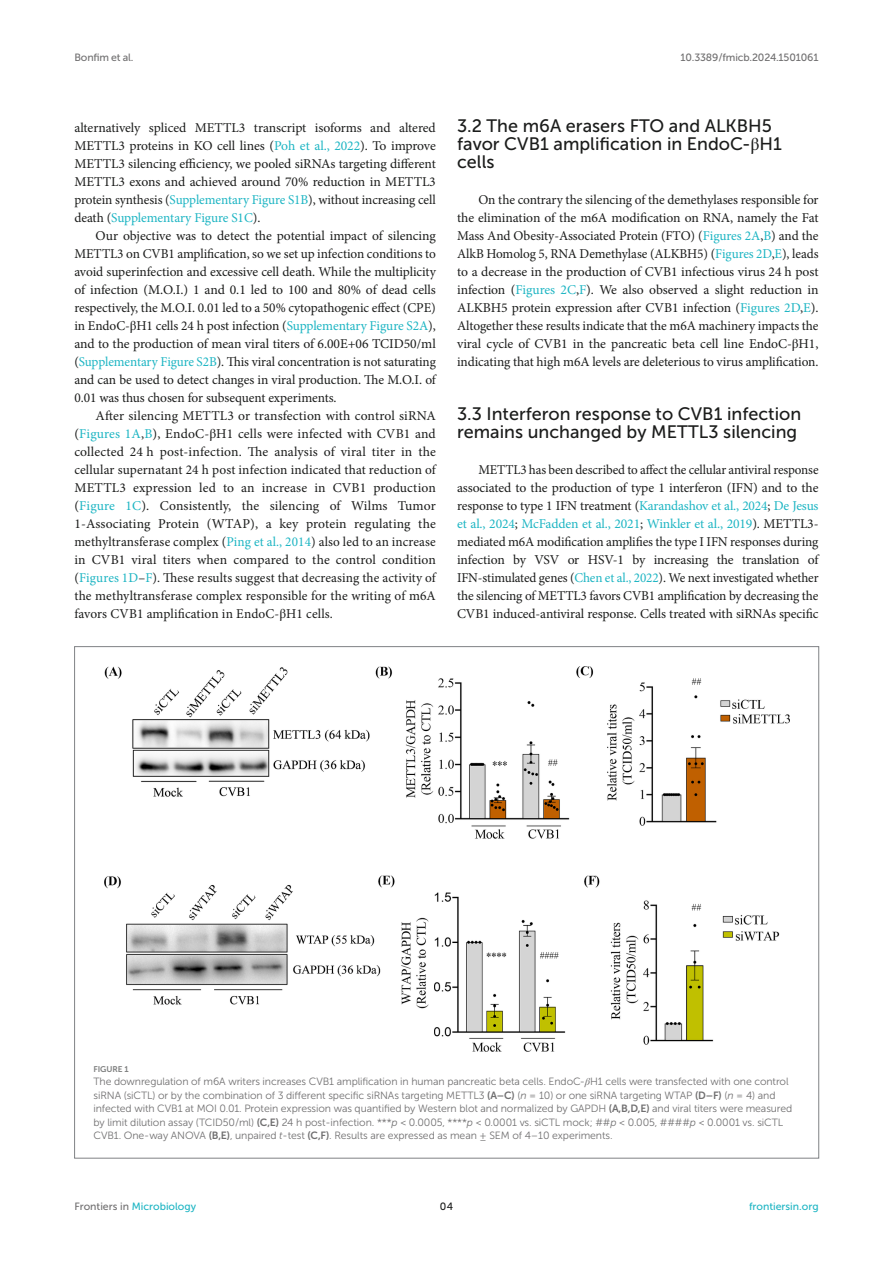
<style>
.page{position:relative;width:893px;height:1263px;background:#fff}
.page>*{position:absolute;margin:0;border:0;box-sizing:border-box;transform-origin:0 0}
.HEAD_2{font:18px/18px "Museo Sans 500";color:#1b1c1b}
.TEXT{font:13.5px/18px "Minion Pro";letter-spacing:-.005em;color:#1b1c1b;text-align:justify}
.FIG_LEG{font:10.5px/13.5px "Museo Sans 300";letter-spacing:-.01em;color:#706f70}
.t1{font:10.5px "Museo Sans 500";color:#1db5c3}
.t2{font:10.5px "Museo Sans 500";letter-spacing:-.015em;color:#706f70}
.t3{font:10.5px "Museo Sans 500";color:#1b1c1b}
.FIG_HD{font:8.25px "Museo Sans 700";letter-spacing:-.01em;color:#7e7f7f}
.s1{color:#1db5c3}
.s2{font-family:"STIX General"}
.s3{font-family:"STIX General";font-style:italic}
.s4{font-family:"Museo Sans 700"}
.s5{font-style:italic}
.s6{color:#706f70}
</style>
<div class="page">
<img style="left:104px;top:666px;width:686px;height:386px">
<p class="t2" style="left:74px;top:51px;width:61px">Bonfim et al.</p>
<p class="t2" style="left:681px;top:51px;width:139px">10.3389/fmicb.2024.1501061</p>
<p class="TEXT" style="left:74px;top:119px;width:363px">alternatively spliced METTL3 transcript isoforms and altered METTL3 proteins in KO cell lines (<span class="s1">Poh et al., 2022</span>). To improve METTL3 silencing efficiency, we pooled siRNAs targeting different METTL3 exons and achieved around 70% reduction in METTL3 protein synthesis (<span class="s1">Supplementary Figure S1B</span>), without increasing cell death (<span class="s1">Supplementary Figure S1C</span>).</p>
<p class="TEXT" style="left:74px;top:227px;width:363px;text-indent:21px">Our objective was to detect the potential impact of silencing METTL3 on CVB1 amplification, so we set up infection conditions to avoid superinfection and excessive cell death. While the multiplicity of infection (M.O.I.) 1 and 0.1 led to 100 and 80% of dead cells respectively, the M.O.I. 0.01 led to a 50% cytopathogenic effect (CPE) in EndoC-<span class="s2">β</span>H1 cells 24 h post infection (<span class="s1">Supplementary Figure S2A</span>), and to the production of mean viral titers of 6.00E+06 TCID50/ml (<span class="s1">Supplementary Figure S2B</span>). This viral concentration is not saturating and can be used to detect changes in viral production. The M.O.I. of 0.01 was thus chosen for subsequent experiments.</p>
<p class="TEXT" style="left:74px;top:407px;width:363px;text-indent:21px">After silencing METTL3 or transfection with control siRNA (<span class="s1">Figures 1A</span>,<span class="s1">B</span>), EndoC-<span class="s2">β</span>H1 cells were infected with CVB1 and collected 24 h post-infection. The analysis of viral titer in the cellular supernatant 24 h post infection indicated that reduction of METTL3 expression led to an increase in CVB1 production (<span class="s1">Figure 1C</span>). Consistently, the silencing of Wilms Tumor 1-Associating Protein (WTAP), a key protein regulating the methyltransferase complex (<span class="s1">Ping et al., 2014</span>) also led to an increase in CVB1 viral titers when compared to the control condition (<span class="s1">Figures 1D</span>–<span class="s1">F</span>). These results suggest that decreasing the activity of the methyltransferase complex responsible for the writing of m6A favors CVB1 amplification in EndoC-<span class="s2">β</span>H1 cells.</p>
<p class="HEAD_2" style="left:457px;top:117px;width:326px">3.2 The m6A erasers FTO and ALKBH5 favor CVB1 amplification in EndoC-<span class="s2">β</span>H1 cells</p>
<p class="TEXT" style="left:457px;top:191px;width:363px;text-indent:21px">On the contrary the silencing of the demethylases responsible for the elimination of the m6A modification on RNA, namely the Fat Mass And Obesity-Associated Protein (FTO) (<span class="s1">Figures 2A</span>,<span class="s1">B</span>) and the AlkB Homolog 5, RNA Demethylase (ALKBH5) (<span class="s1">Figures 2D</span>,<span class="s1">E</span>), leads to a decrease in the production of CVB1 infectious virus 24 h post infection (<span class="s1">Figures 2C</span>,<span class="s1">F</span>). We also observed a slight reduction in ALKBH5 protein expression after CVB1 infection (<span class="s1">Figures 2D</span>,<span class="s1">E</span>).<br>Altogether these results indicate that the m6A machinery impacts the viral cycle of CVB1 in the pancreatic beta cell line EndoC-<span class="s2">β</span>H1, indicating that high m6A levels are deleterious to virus amplification.</p>
<p class="HEAD_2" style="left:457px;top:405px;width:346px">3.3 Interferon response to CVB1 infection remains unchanged by METTL3 silencing</p>
<p class="TEXT" style="left:457px;top:461px;width:363px;text-indent:21px">METTL3 has been described to affect the cellular antiviral response associated to the production of type 1 interferon (IFN) and to the response to type 1 IFN treatment (<span class="s1">Karandashov et al., 2024</span>; <span class="s1">De Jesus et al., 2024</span>; <span class="s1">McFadden et al., 2021</span>; <span class="s1">Winkler et al., 2019</span>). METTL3- mediated m6A modification amplifies the type I IFN responses during infection by VSV or HSV-1 by increasing the translation of IFN-stimulated genes (<span class="s1">Chen et al., 2022</span>). We next investigated whether the silencing of METTL3 favors CVB1 amplification by decreasing the CVB1 induced-antiviral response. Cells treated with siRNAs specific</p>
<p class="FIG_HD" style="left:94px;top:1064px;width:37px">FIGURE 1</p>
<p class="FIG_LEG" style="left:94px;top:1075px;width:700px">The downregulation of m6A writers increases CVB1 amplification in human pancreatic beta cells. EndoC-<span class="s3">β</span>H1 cells were transfected with one control siRNA (siCTL) or by the combination of 3 different specific siRNAs targeting METTL3 <span class="s4">(A–C)</span> (<span class="s5">n</span> = 10) or one siRNA targeting WTAP <span class="s4">(D–F)</span> (<span class="s5">n</span> = 4) and infected with CVB1 at MOI 0.01. Protein expression was quantified by Western blot and normalized by GAPDH <span class="s4">(A,B,D,E)</span> and viral titers were measured by limit dilution assay (TCID50/ml) <span class="s4">(C,E)</span> 24 h post-infection. ***<span class="s5">p</span> &lt; 0.0005, ****<span class="s5">p</span> &lt; 0.0001 vs. siCTL mock; ##<span class="s5">p</span> &lt; 0.005, ####<span class="s5">p</span> &lt; 0.0001 vs. siCTL CVB1. One-way ANOVA <span class="s4">(B,E)</span>, unpaired <span class="s5">t</span>-test <span class="s4">(C,F)</span>. Results are expressed as mean ± SEM of 4–10 experiments.</p>
<p class="t1" style="left:74px;top:1200px;width:123px"><span class="s6">Frontiers in</span> Microbiology</p>
<p class="t3" style="left:440px;top:1200px;width:15px">04</p>
<p class="t1" style="left:749px;top:1200px;width:71px">frontiersin.org</p>
</div>
